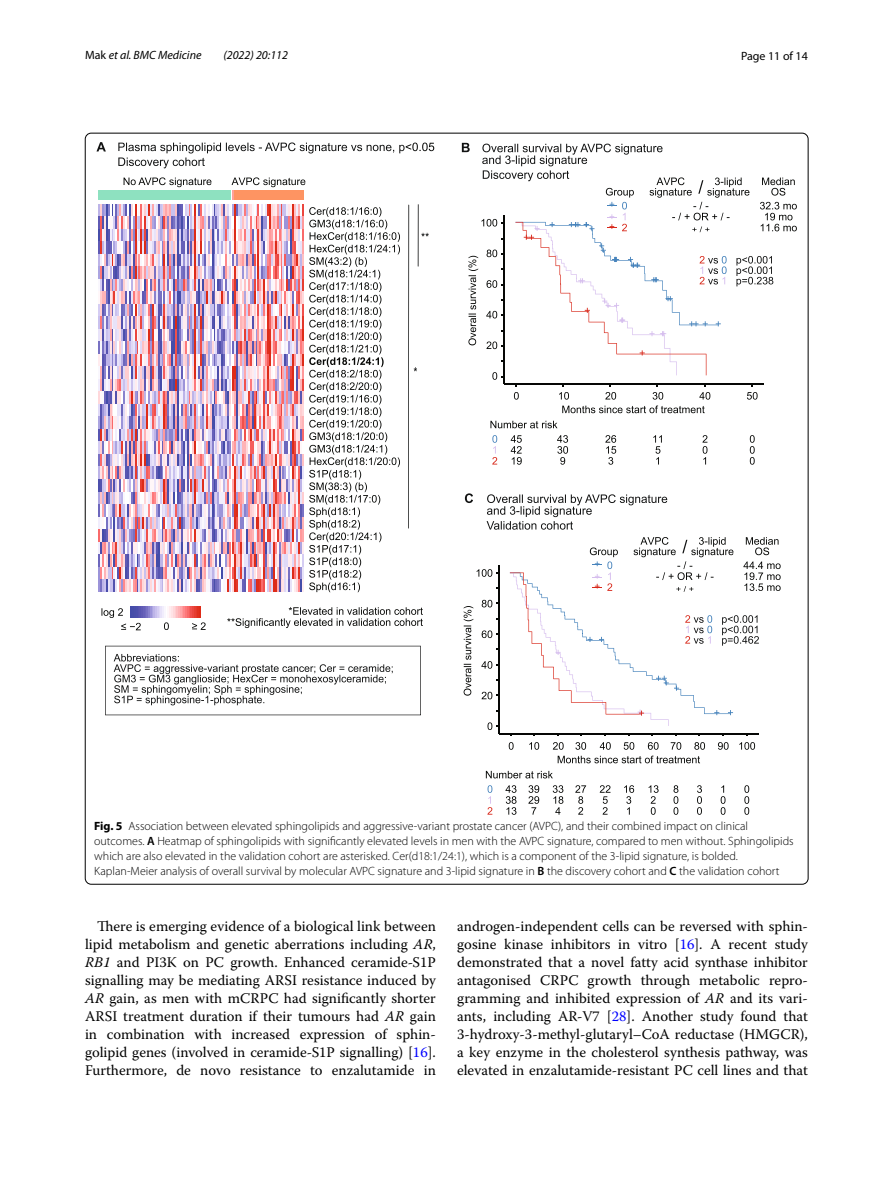
<style>
.page{position:relative;width:893px;height:1187px;background:#fff}
.page>*{position:absolute;margin:0;border:0;box-sizing:border-box;transform-origin:0 0}
.t1{font:14.7px/18px "Warnock Pro";color:#000;text-align:justify}
.t2{font:300 12px/15px "Myriad Pro";color:#000}
.t3{font:italic 12px "Myriad Pro";color:#000}
.t4{font:12px "Myriad Pro";color:#000}
.s1{font-style:normal}
.s2{font-weight:700}
.s3{font-weight:600}
.s4{font-style:italic}
.s5{color:#00f}
</style>
<div class="page">
<svg style="left:96px;top:142px;width:10px;height:9px"></svg>
<svg style="left:101px;top:606px;width:105px;height:24px"></svg>
<svg style="left:118px;top:142px;width:316px;height:26px"></svg>
<svg style="left:98px;top:177px;width:302px;height:415px"></svg>
<svg style="left:227px;top:607px;width:196px;height:21px"></svg>
<svg style="left:408px;top:204px;width:21px;height:324px"></svg>
<svg style="left:514px;top:392px;width:5px;height:7px"></svg>
<svg style="left:559px;top:392px;width:10px;height:7px"></svg>
<svg style="left:605px;top:392px;width:11px;height:7px"></svg>
<svg style="left:653px;top:392px;width:10px;height:7px"></svg>
<svg style="left:699px;top:392px;width:11px;height:7px"></svg>
<svg style="left:747px;top:392px;width:11px;height:7px"></svg>
<svg style="left:562px;top:405px;width:143px;height:8px"></svg>
<svg style="left:511px;top:435px;width:11px;height:29px"></svg>
<svg style="left:557px;top:435px;width:11px;height:29px"></svg>
<svg style="left:605px;top:435px;width:11px;height:29px"></svg>
<svg style="left:653px;top:435px;width:9px;height:29px"></svg>
<svg style="left:702px;top:435px;width:5px;height:29px"></svg>
<svg style="left:750px;top:435px;width:5px;height:29px"></svg>
<svg style="left:492px;top:435px;width:5px;height:29px"></svg>
<svg style="left:490px;top:421px;width:67px;height:7px"></svg>
<svg style="left:465px;top:493px;width:8px;height:10px"></svg>
<svg style="left:487px;top:494px;width:180px;height:35px"></svg>
<hr style="left:498px;top:565px;width:1px;height:168px;background:#060705">
<hr style="left:499px;top:733px;width:259px;height:1px;background:#060705">
<svg style="left:509px;top:742px;width:5px;height:7px"></svg>
<svg style="left:529px;top:742px;width:10px;height:7px"></svg>
<svg style="left:553px;top:742px;width:11px;height:7px"></svg>
<svg style="left:575px;top:742px;width:11px;height:7px"></svg>
<svg style="left:600px;top:742px;width:11px;height:7px"></svg>
<svg style="left:624px;top:742px;width:10px;height:7px"></svg>
<svg style="left:648px;top:742px;width:11px;height:7px"></svg>
<svg style="left:671px;top:742px;width:10px;height:7px"></svg>
<svg style="left:694px;top:742px;width:11px;height:7px"></svg>
<svg style="left:718px;top:742px;width:11px;height:7px"></svg>
<svg style="left:739px;top:742px;width:16px;height:7px"></svg>
<svg style="left:505px;top:785px;width:11px;height:29px"></svg>
<svg style="left:528px;top:785px;width:11px;height:29px"></svg>
<svg style="left:553px;top:785px;width:10px;height:29px"></svg>
<svg style="left:575px;top:785px;width:11px;height:29px"></svg>
<svg style="left:600px;top:785px;width:10px;height:29px"></svg>
<svg style="left:624px;top:785px;width:10px;height:29px"></svg>
<svg style="left:649px;top:785px;width:10px;height:29px"></svg>
<svg style="left:673px;top:785px;width:5px;height:29px"></svg>
<svg style="left:697px;top:785px;width:5px;height:29px"></svg>
<svg style="left:721px;top:785px;width:4px;height:29px"></svg>
<svg style="left:744px;top:785px;width:5px;height:29px"></svg>
<svg style="left:486px;top:770px;width:67px;height:8px"></svg>
<svg style="left:487px;top:722px;width:11px;height:8px"></svg>
<svg style="left:482px;top:691px;width:16px;height:8px"></svg>
<svg style="left:481px;top:661px;width:17px;height:7px"></svg>
<svg style="left:482px;top:630px;width:16px;height:8px"></svg>
<svg style="left:482px;top:599px;width:16px;height:8px"></svg>
<svg style="left:477px;top:569px;width:21px;height:7px"></svg>
<svg style="left:464px;top:606px;width:9px;height:89px"></svg>
<svg style="left:487px;top:785px;width:5px;height:29px"></svg>
<svg style="left:558px;top:755px;width:142px;height:8px"></svg>
<svg style="left:105px;top:645px;width:316px;height:70px"></svg>
<svg style="left:462px;top:143px;width:335px;height:243px"></svg>
<svg style="left:510px;top:537px;width:271px;height:189px"></svg>
<p class="t3" style="left:85px;top:48px;width:118px"><span class="s1">Mak</span> et al. BMC Medicine</p>
<p class="t3" style="left:223px;top:48px;width:66px">(2022) 20:112</p>
<p class="t4" style="left:741px;top:48px;width:68px">Page 11 of 14</p>
<p class="t2" style="left:94px;top:818px;width:701px"><span class="s2">Fig. 5</span> Association between elevated sphingolipids and aggressive-variant prostate cancer (AVPC), and their combined impact on clinical outcomes. <span class="s3">A</span> Heatmap of sphingolipids with significantly elevated levels in men with the AVPC signature, compared to men without. Sphingolipids which are also elevated in the validation cohort are asterisked. Cer(d18:1/24:1), which is a component of the 3-lipid signature, is bolded.<br>Kaplan-Meier analysis of overall survival by molecular AVPC signature and 3-lipid signature in <span class="s3">B</span> the discovery cohort and <span class="s3">C</span> the validation cohort</p>
<p class="t1" style="left:85px;top:916px;width:352px;text-indent:12px">There is emerging evidence of a biological link between lipid metabolism and genetic aberrations including <span class="s4">AR</span>, <span class="s4">RB1</span> and PI3K on PC growth. Enhanced ceramide-S1P signalling may be mediating ARSI resistance induced by <span class="s4">AR</span> gain, as men with mCRPC had significantly shorter ARSI treatment duration if their tumours had <span class="s4">AR</span> gain in combination with increased expression of sphin&shy;golipid genes (involved in ceramide-S1P signalling) [<span class="s5">16</span>].<br>Furthermore, de novo resistance to enzalutamide in</p>
<p class="t1" style="left:457px;top:916px;width:352px">androgen-independent cells can be reversed with sphin&shy;gosine kinase inhibitors in vitro [<span class="s5">16</span>]. A recent study demonstrated that a novel fatty acid synthase inhibitor antagonised CRPC growth through metabolic repro&shy;gramming and inhibited expression of <span class="s4">AR</span> and its vari&shy;ants, including AR-V7 [<span class="s5">28</span>]. Another study found that 3-hydroxy-3-methyl-glutaryl–CoA reductase (HMGCR), a key enzyme in the cholesterol synthesis pathway, was elevated in enzalutamide-resistant PC cell lines and that</p>
</div>
